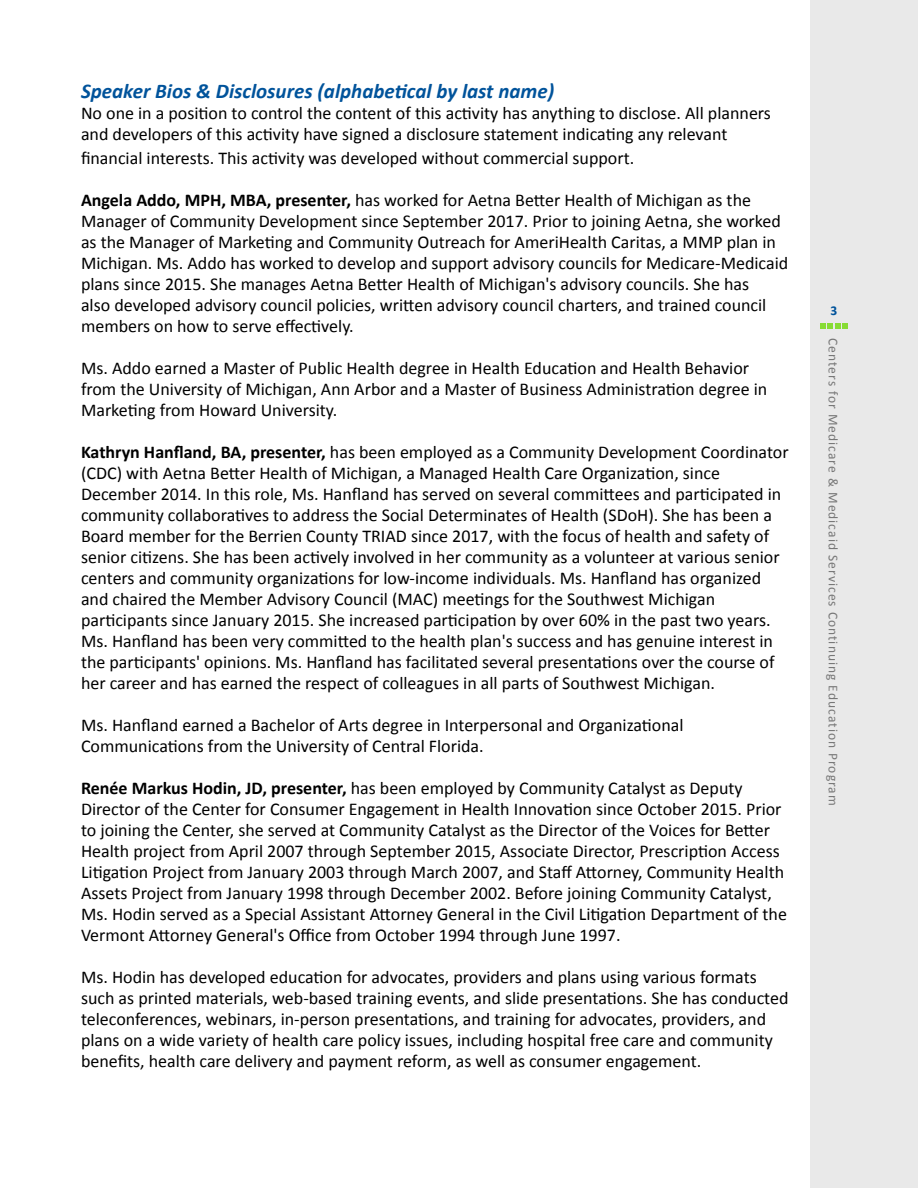
<style>
.page{position:relative;width:918px;height:1188px;background:#fff}
.page>*{position:absolute;margin:0;border:0;box-sizing:border-box;transform-origin:0 0}
.t1{font:italic 700 21px "Calibri";color:#00539b}
.t2{font:18px/21px "Calibri";color:#000}
.t3{font:13.5px "Calibri";letter-spacing:.075em;color:#777}
.t4{font:700 13.5px "Calibri";color:#00539b}
.s1{font-weight:700}
</style>
<div class="page">
<div style="left:810px;top:0;width:108px;height:1188px;background:#e9e9e9"></div>
<svg style="left:820px;top:323px;width:28px;height:6px"></svg>
<h2 class="t1" style="left:81px;top:78px;width:475px">Speaker Bios &amp; Disclosures (alphabetical by last name)</h2>
<p class="t2" style="left:81px;top:103px;width:692px">No one in a position to control the content of this activity has anything to disclose. All planners and developers of this activity have signed a disclosure statement indicating any relevant</p>
<p class="t2" style="left:81px;top:148px;width:555px">financial interests. This activity was developed without commercial support.</p>
<p class="t2" style="left:81px;top:190px;width:709px"><span class="s1">Angela Addo, MPH, MBA, presenter,</span> has worked for Aetna Better Health of Michigan as the Manager of Community Development since September 2017. Prior to joining Aetna, she worked as the Manager of Marketing and Community Outreach for AmeriHealth Caritas, a MMP plan in Michigan. Ms. Addo has worked to develop and support advisory councils for Medicare-Medicaid plans since 2015. She manages Aetna Better Health of Michigan's advisory councils. She has<br>also developed advisory council policies, written advisory council charters, and trained council members on how to serve effectively.</p>
<p class="t2" style="left:81px;top:358px;width:688px">Ms. Addo earned a Master of Public Health degree in Health Education and Health Behavior from the University of Michigan, Ann Arbor and a Master of Business Administration degree in<br>Marketing from Howard University.</p>
<p class="t2" style="left:81px;top:442px;width:709px"><span class="s1">Kathryn Hanfland, BA, presenter,</span> has been employed as a Community Development Coordinator (CDC) with Aetna Better Health of Michigan, a Managed Health Care Organization, since December 2014. In this role, Ms. Hanfland has served on several committees and participated in community collaboratives to address the Social Determinates of Health (SDoH). She has been a Board member for the Berrien County TRIAD since 2017, with the focus of health and safety of senior citizens. She has been actively involved in her community as a volunteer at various senior centers and community organizations for low-income individuals. Ms. Hanfland has organized and chaired the Member Advisory Council (MAC) meetings for the Southwest Michigan participants since January 2015. She increased participation by over 60% in the past two years.<br>Ms. Hanfland has been very committed to the health plan's success and has genuine interest in the participants' opinions. Ms. Hanfland has facilitated several presentations over the course of her career and has earned the respect of colleagues in all parts of Southwest Michigan.</p>
<p class="t2" style="left:81px;top:715px;width:604px">Ms. Hanfland earned a Bachelor of Arts degree in Interpersonal and Organizational<br>Communications from the University of Central Florida.</p>
<p class="t2" style="left:81px;top:778px;width:707px"><span class="s1">Renée Markus Hodin, JD, presenter,</span> has been employed by Community Catalyst as Deputy Director of the Center for Consumer Engagement in Health Innovation since October 2015. Prior to joining the Center, she served at Community Catalyst as the Director of the Voices for Better Health project from April 2007 through September 2015, Associate Director, Prescription Access Litigation Project from January 2003 through March 2007, and Staff Attorney, Community Health Assets Project from January 1998 through December 2002. Before joining Community Catalyst, Ms. Hodin served as a Special Assistant Attorney General in the Civil Litigation Department of the Vermont Attorney General's Office from October 1994 through June 1997.</p>
<p class="t2" style="left:81px;top:967px;width:709px">Ms. Hodin has developed education for advocates, providers and plans using various formats such as printed materials, web-based training events, and slide presentations. She has conducted teleconferences, webinars, in-person presentations, and training for advocates, providers, and plans on a wide variety of health care policy issues, including hospital free care and community benefits, health care delivery and payment reform, as well as consumer engagement.</p>
<p class="t4" style="left:830px;top:302px;width:8px">3</p>
<p class="t3" style="left:842px;top:338px;width:469px;rotate:90deg">Centers for Medicare &amp; Medicaid Services Continuing Education Program</p>
</div>
